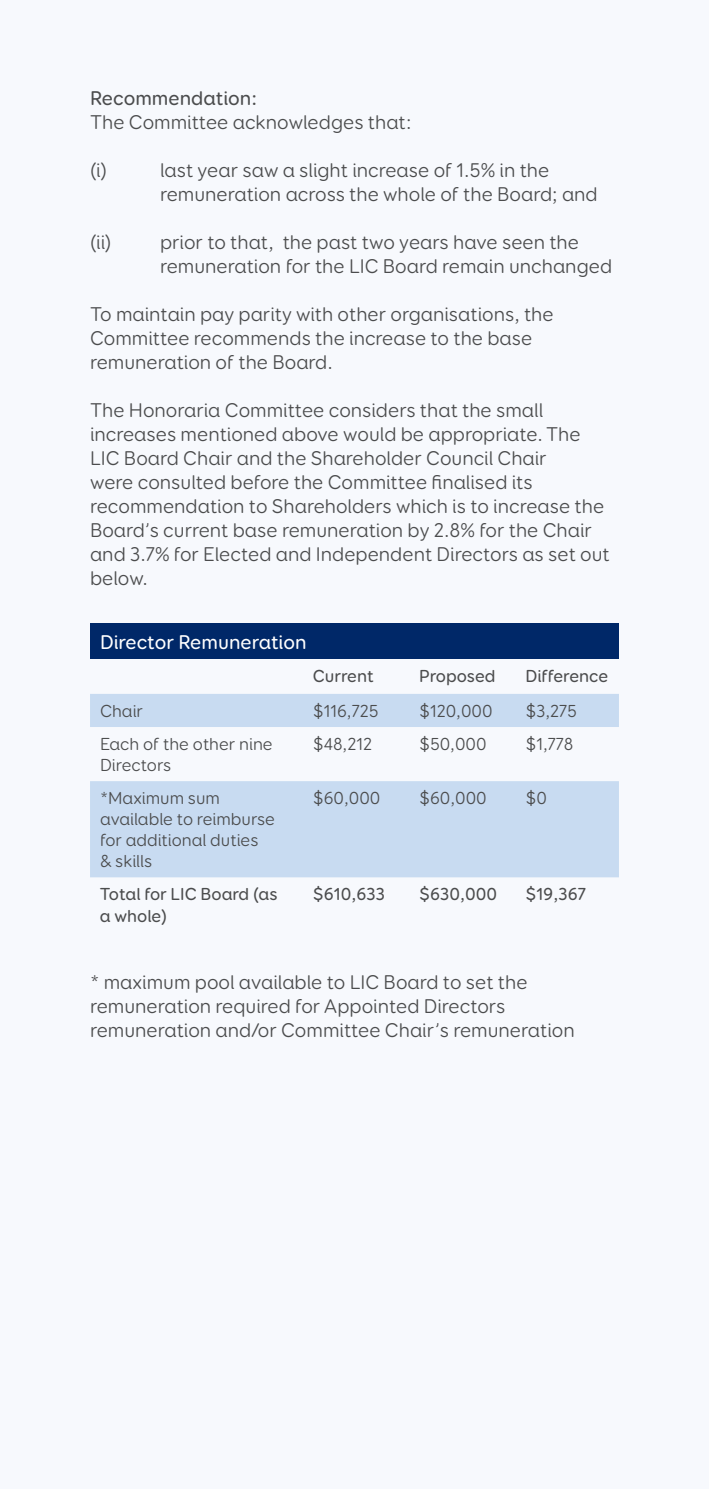
<style>
.page{position:relative;width:709px;height:1489px;background:#fff}
.page>*{position:absolute;margin:0;border:0;box-sizing:border-box;transform-origin:0 0}
.t1{font:20px/24px "Booster Next FY";color:#4b4c4d}
.t2{font:500 20px "Booster Next FY";color:#fff}
.t3{font:500 20px "Booster Next FY";color:#4b4c4d}
.t4{font:17.5px/21px "Booster Next FY";color:#4b4c4d}
.t5{font:500 17.5px/21px "Booster Next FY";color:#4b4c4d}
</style>
<div class="page">
<div style="left:0;top:0;width:709px;height:1488px;background:#f7f9fd"></div>
<div style="left:90px;top:623px;width:529px;height:35px;background:#002868"></div>
<svg style="left:90px;top:694px;width:529px;height:183px;fill:#c8dbf1"></svg>
<p class="t3" style="left:90px;top:86px;width:168px">Recommendation:</p>
<p class="t1" style="left:90px;top:110px;width:323px">The Committee acknowledges that:</p>
<p class="t1" style="left:90px;top:158px;width:18px">(i)</p>
<p class="t1" style="left:160px;top:158px;width:439px">last year saw a slight increase of 1.5% in the remuneration across the whole of the Board; and</p>
<p class="t1" style="left:90px;top:230px;width:23px">(ii)</p>
<p class="t1" style="left:160px;top:230px;width:453px">prior to that, the past two years have seen the remuneration for the LIC Board remain unchanged</p>
<p class="t1" style="left:90px;top:302px;width:465px">To maintain pay parity with other organisations, the<br>Committee recommends the increase to the base remuneration of the Board.</p>
<p class="t1" style="left:90px;top:398px;width:521px">The Honoraria Committee considers that the small increases mentioned above would be appropriate. The LIC Board Chair and the Shareholder Council Chair<br>were consulted before the Committee finalised its recommendation to Shareholders which is to increase the Board’s current base remuneration by 2.8% for the Chair and 3.7% for Elected and Independent Directors as set out below.</p>
<p class="t2" style="left:100px;top:629px;width:208px">Director Remuneration</p>
<p class="t5" style="left:313px;top:665px;width:62px">Current</p>
<p class="t5" style="left:419px;top:665px;width:78px">Proposed</p>
<p class="t5" style="left:525px;top:665px;width:84px">Difference</p>
<p class="t4" style="left:100px;top:700px;width:45px">Chair</p>
<p class="t4" style="left:313px;top:700px;width:67px">$116,725</p>
<p class="t4" style="left:419px;top:700px;width:75px">$120,000</p>
<p class="t4" style="left:525px;top:700px;width:53px">$3,275</p>
<p class="t4" style="left:100px;top:733px;width:174px">Each of the other nine<br>Directors</p>
<p class="t4" style="left:313px;top:733px;width:61px">$48,212</p>
<p class="t4" style="left:419px;top:733px;width:69px">$50,000</p>
<p class="t4" style="left:525px;top:733px;width:49px">$1,778</p>
<p class="t4" style="left:100px;top:787px;width:177px">*Maximum sum available to reimburse for additional duties<br>&amp; skills</p>
<p class="t4" style="left:313px;top:787px;width:69px">$60,000</p>
<p class="t4" style="left:419px;top:787px;width:69px">$60,000</p>
<p class="t4" style="left:525px;top:787px;width:23px">$0</p>
<p class="t5" style="left:100px;top:883px;width:179px">Total for LIC Board (as a whole)</p>
<p class="t5" style="left:313px;top:883px;width:74px">$610,633</p>
<p class="t5" style="left:419px;top:883px;width:80px">$630,000</p>
<p class="t5" style="left:525px;top:883px;width:62px">$19,367</p>
<p class="t1" style="left:90px;top:969px;width:486px">* maximum pool available to LIC Board to set the remuneration required for Appointed Directors remuneration and/or Committee Chair’s remuneration</p>
</div>
